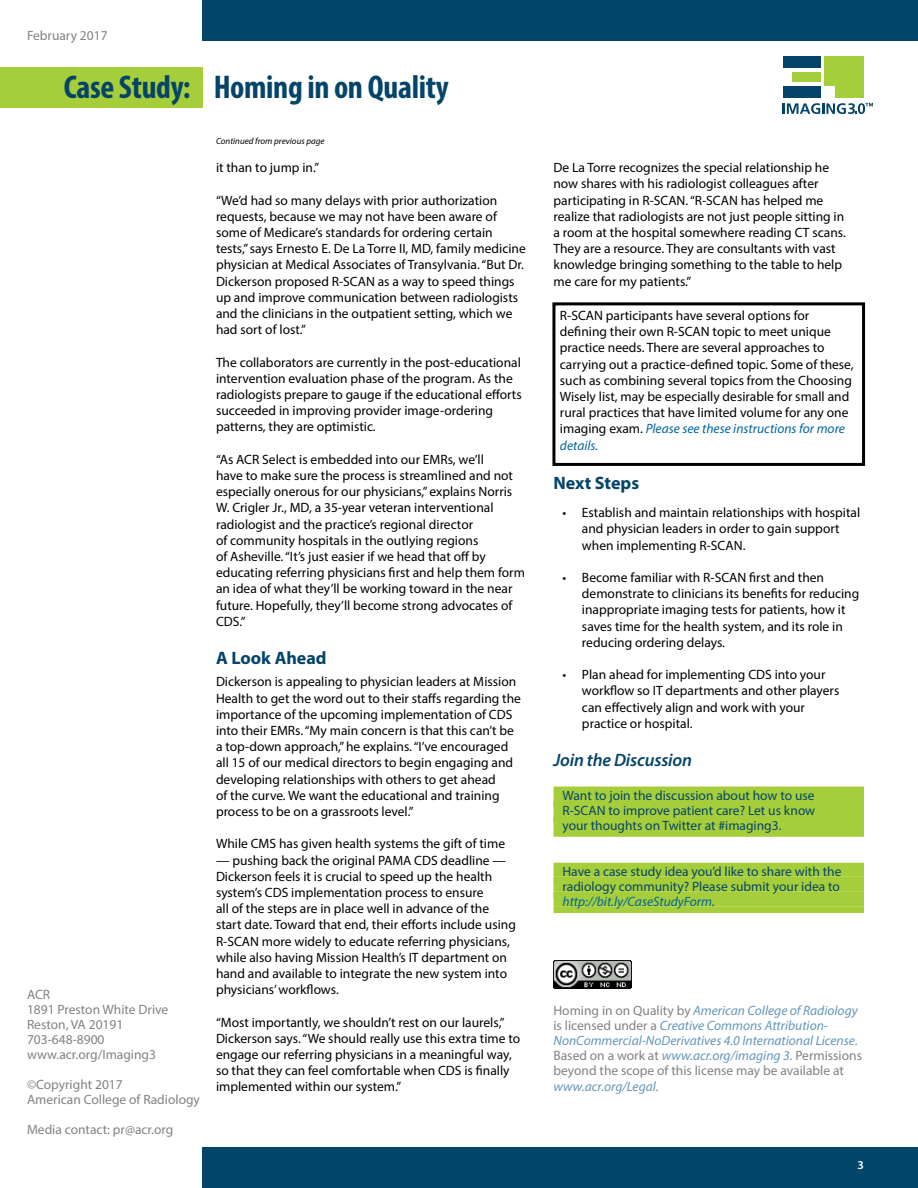
<style>
.page{position:relative;width:918px;height:1188px;background:#fff}
.page>*{position:absolute;margin:0;border:0;box-sizing:border-box;transform-origin:0 0}
.t1{font:700 condensed 33px "Myriad Pro";letter-spacing:-.01em;color:#054469}
.t2{font:700 18px "Myriad Pro";color:#054469}
.t3{font:italic 600 18px "Myriad Pro";letter-spacing:-.01em;color:#054469}
.t4{font:13.5px/16.2px "Myriad Pro";color:#000}
.t5{font:italic 13.5px/15.3px "Myriad Pro";color:#6596b9}
.t6{font:13.5px/15px "Myriad Pro";color:#04456a;text-align:justify}
.t7{font:13.5px/15px "Myriad Pro";color:#808285}
.t8{font:600 12px "Myriad Pro";color:#fff}
.t9{font:italic 9px "Myriad Pro";color:#000}
.s1{font-style:italic;color:#0065a0}
.s2{font-style:normal;color:#808285}
</style>
<div class="page">
<div style="left:202px;top:0;width:716px;height:40px;background:#04456a"></div>
<div style="left:0;top:68px;width:202px;height:40px;background:#a6ce3a"></div>
<div style="left:202px;top:1148px;width:716px;height:40px;background:#04456a"></div>
<div style="left:783px;top:56px;width:38px;height:11px;background:#054469"></div>
<div style="left:792px;top:73px;width:29px;height:9px;background:#a5ce3b"></div>
<div style="left:783px;top:86px;width:38px;height:12px;background:#054469"></div>
<div style="left:824px;top:56px;width:40px;height:41px;background:#a5ce3b"></div>
<svg style="left:783px;top:103px;width:90px;height:11px"></svg>
<div style="left:824px;top:86px;width:11px;height:12px;background:#fff;border:1px solid #fff"></div>
<div style="left:554px;top:787px;width:310px;height:13px;background:#a6ce3a"></div>
<div style="left:554px;top:800px;width:310px;height:7px;background:#a6ce3a"></div>
<div style="left:554px;top:802px;width:310px;height:13px;background:#a6ce3a"></div>
<div style="left:554px;top:815px;width:310px;height:7px;background:#a6ce3a"></div>
<div style="left:554px;top:817px;width:310px;height:13px;background:#a6ce3a"></div>
<div style="left:554px;top:830px;width:310px;height:7px;background:#a6ce3a"></div>
<div style="left:554px;top:863px;width:310px;height:13px;background:#a6ce3a"></div>
<div style="left:554px;top:876px;width:310px;height:7px;background:#a6ce3a"></div>
<div style="left:554px;top:878px;width:310px;height:13px;background:#a6ce3a"></div>
<div style="left:554px;top:891px;width:310px;height:7px;background:#a6ce3a"></div>
<div style="left:554px;top:893px;width:310px;height:13px;background:#a6ce3a"></div>
<div style="left:554px;top:906px;width:310px;height:7px;background:#a6ce3a"></div>
<img style="left:554px;top:960px;width:77px;height:28px">
<div style="left:552px;top:302px;width:313px;height:164px;border:3px solid #000"></div>
<p class="t7" style="left:27px;top:28px;width:82px">February 2017</p>
<h1 class="t1" style="left:64px;top:67px;width:387px">Case Study: Homing in on Quality</h1>
<p class="t7" style="left:27px;top:987px;width:143px">ACR<br>1891 Preston White Drive<br>Reston, VA 20191<br>703-648-8900 www.acr.org/Imaging3</p>
<p class="t7" style="left:27px;top:1077px;width:175px">©Copyright 2017<br>American College of Radiology</p>
<p class="t7" style="left:27px;top:1122px;width:148px">Media contact: pr@acr.org</p>
<p class="t9" style="left:216px;top:136px;width:110px">Continued from previous page</p>
<p class="t4" style="left:216px;top:159px;width:105px">it than to jump in.”</p>
<p class="t4" style="left:216px;top:192px;width:311px">“We’d had so many delays with prior authorization requests, because we may not have been aware of some of Medicare’s standards for ordering certain tests,” says Ernesto E. De La Torre II, MD, family medicine physician at Medical Associates of Transylvania. “But Dr.<br>Dickerson proposed R-SCAN as a way to speed things up and improve communication between radiologists and the clinicians in the outpatient setting, which we had sort of lost.”</p>
<p class="t4" style="left:216px;top:354px;width:307px">The collaborators are currently in the post-educational intervention evaluation phase of the program. As the radiologists prepare to gauge if the educational efforts succeeded in improving provider image-ordering patterns, they are optimistic.</p>
<p class="t4" style="left:216px;top:451px;width:310px">“As ACR Select is embedded into our EMRs, we’ll<br>have to make sure the process is streamlined and not especially onerous for our physicians,” explains Norris W. Crigler Jr., MD, a 35-year veteran interventional radiologist and the practice’s regional director<br>of community hospitals in the outlying regions<br>of Asheville. “It’s just easier if we head that off by educating referring physicians first and help them form an idea of what they’ll be working toward in the near future. Hopefully, they’ll become strong advocates of CDS.”</p>
<h2 class="t2" style="left:216px;top:646px;width:112px">A Look Ahead</h2>
<p class="t4" style="left:216px;top:674px;width:306px">Dickerson is appealing to physician leaders at Mission Health to get the word out to their staffs regarding the importance of the upcoming implementation of CDS into their EMRs. “My main concern is that this can’t be a top-down approach,” he explains. “I’ve encouraged all 15 of our medical directors to begin engaging and developing relationships with others to get ahead<br>of the curve. We want the educational and training process to be on a grassroots level.”</p>
<p class="t4" style="left:216px;top:836px;width:291px">While CMS has given health systems the gift of time</p>
<p class="t4" style="left:216px;top:852px;width:301px">— pushing back the original PAMA CDS deadline — Dickerson feels it is crucial to speed up the health system’s CDS implementation process to ensure<br>all of the steps are in place well in advance of the start date. Toward that end, their efforts include using R-SCAN more widely to educate referring physicians, while also having Mission Health’s IT department on hand and available to integrate the new system into physicians’ workflows.</p>
<p class="t4" style="left:216px;top:1014px;width:306px">“Most importantly, we shouldn’t rest on our laurels,” Dickerson says. “We should really use this extra time to engage our referring physicians in a meaningful way, so that they can feel comfortable when CDS is finally implemented within our system.”</p>
<p class="t4" style="left:554px;top:159px;width:294px">De La Torre recognizes the special relationship he now shares with his radiologist colleagues after participating in R-SCAN. “R-SCAN has helped me realize that radiologists are not just people sitting in a room at the hospital somewhere reading CT scans.<br>They are a resource. They are consultants with vast knowledge bringing something to the table to help me care for my patients.”</p>
<p class="t4" style="left:560px;top:307px;width:295px">R-SCAN participants have several options for defining their own R-SCAN topic to meet unique practice needs. There are several approaches to carrying out a practice-defined topic. Some of these, such as combining several topics from the Choosing Wisely list, may be especially desirable for small and rural practices that have limited volume for any one imaging exam. <span class="s1">Please see these instructions for more details.</span></p>
<h2 class="t2" style="left:554px;top:471px;width:87px">Next Steps</h2>
<p class="t4" style="left:582px;top:504px;width:280px;text-indent:-19px">• Establish and maintain relationships with hospital and physician leaders in order to gain support when implementing R-SCAN.</p>
<p class="t4" style="left:582px;top:569px;width:279px;text-indent:-19px">• Become familiar with R-SCAN first and then demonstrate to clinicians its benefits for reducing inappropriate imaging tests for patients, how it saves time for the health system, and its role in reducing ordering delays.</p>
<p class="t4" style="left:582px;top:666px;width:259px;text-indent:-19px">• Plan ahead for implementing CDS into your workflow so IT departments and other players can effectively align and work with your practice or hospital.</p>
<h2 class="t3" style="left:554px;top:748px;width:140px">Join the Discussion</h2>
<p class="t6" style="left:562px;top:788px;width:254px">Want to join the discussion about how to use R-SCAN to improve patient care? Let us know your thoughts on Twitter at #imaging3.</p>
<p class="t6" style="left:562px;top:864px;width:280px">Have a case study idea you’d like to share with the radiology community? Please submit your idea to <span class="s1">http://bit.ly/CaseStudyForm</span>.</p>
<p class="t5" style="left:554px;top:1002px;width:310px"><span class="s2">Homing in on Quality by</span> American College of Radiology <span class="s2">is licensed under a</span> Creative Commons Attribution-NonCommercial-NoDerivatives 4.0 International License<span class="s2">.<br>Based on a work at</span> www.acr.org/imaging 3. <span class="s2">Permissions beyond the scope of this license may be available at </span>www.acr.org/Legal<span class="s2">.</span></p>
<p class="t8" style="left:858px;top:1157px;width:8px">3</p>
</div>
